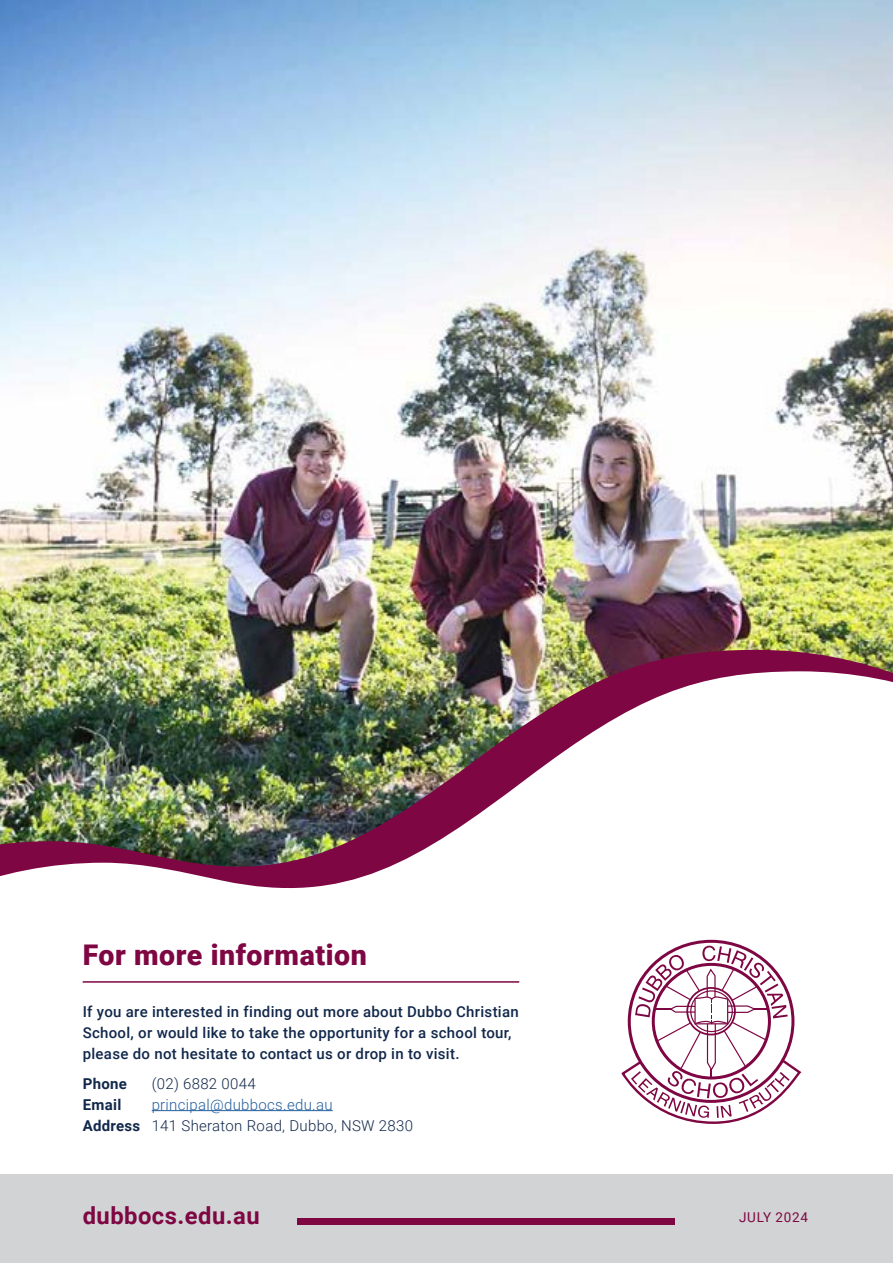
<style>
.page{position:relative;width:893px;height:1263px;background:#fff}
.page>*{position:absolute;margin:0;border:0;box-sizing:border-box;transform-origin:0 0}
.t1{font:900 28.5px "Roboto";letter-spacing:.02em;color:#7e0643}
.t2{font:700 23.85px "Roboto";letter-spacing:.02em;color:#7e0643}
.t3{font:500 15px/21px "Roboto";letter-spacing:.02em;color:#12284b}
.t4{font:300 15px/21px "Roboto";letter-spacing:.02em;color:#12284b}
.t5{font:700 15px "Roboto";letter-spacing:.02em;color:#12284b}
.t6{font:13.5px "Roboto";letter-spacing:.055em;color:#7e0643}
.s1{color:#215e9e}
.s2{font-weight:700}
</style>
<div class="page">
<img style="left:0;top:0;width:893px;height:650px">
<img style="left:0;top:650px;width:893px;height:21px">
<img style="left:0;top:671px;width:893px;height:441px">
<div style="left:0;top:1174px;width:893px;height:89px;background:#d1d3d4"></div>
<hr style="left:83px;top:981px;width:436px;height:2px;background:#7e0643">
<div style="left:298px;top:1218px;width:377px;height:7px;background:#7e0643"></div>
<hr style="left:152px;top:1110px;width:181px;height:1px;background:#215e9e">
<svg style="left:621px;top:940px;width:180px;height:184px"></svg>
<h1 class="t1" style="left:83px;top:935px;width:286px">For more information</h1>
<p class="t3" style="left:83px;top:1000px;width:438px">If you are interested in finding out more about Dubbo Christian<br>School, or would like to take the opportunity for a school tour, please do not hesitate to contact us or drop in to visit.</p>
<p class="t5" style="left:83px;top:1073px;width:46px">Phone</p>
<p class="t4" style="left:152px;top:1072px;width:105px">(02) 6882 0044</p>
<p class="t5" style="left:83px;top:1094px;width:40px">Email</p>
<p class="t4" style="left:83px;top:1093px;width:332px;text-indent:69px"><span class="s1">principal@dubbocs.edu.au<br></span><span class="s2">Address</span> 141 Sheraton Road, Dubbo, NSW 2830</p>
<h2 class="t2" style="left:83px;top:1199px;width:179px">dubbocs.edu.au</h2>
<p class="t6" style="left:739px;top:1208px;width:71px">JULY 2024</p>
</div>
